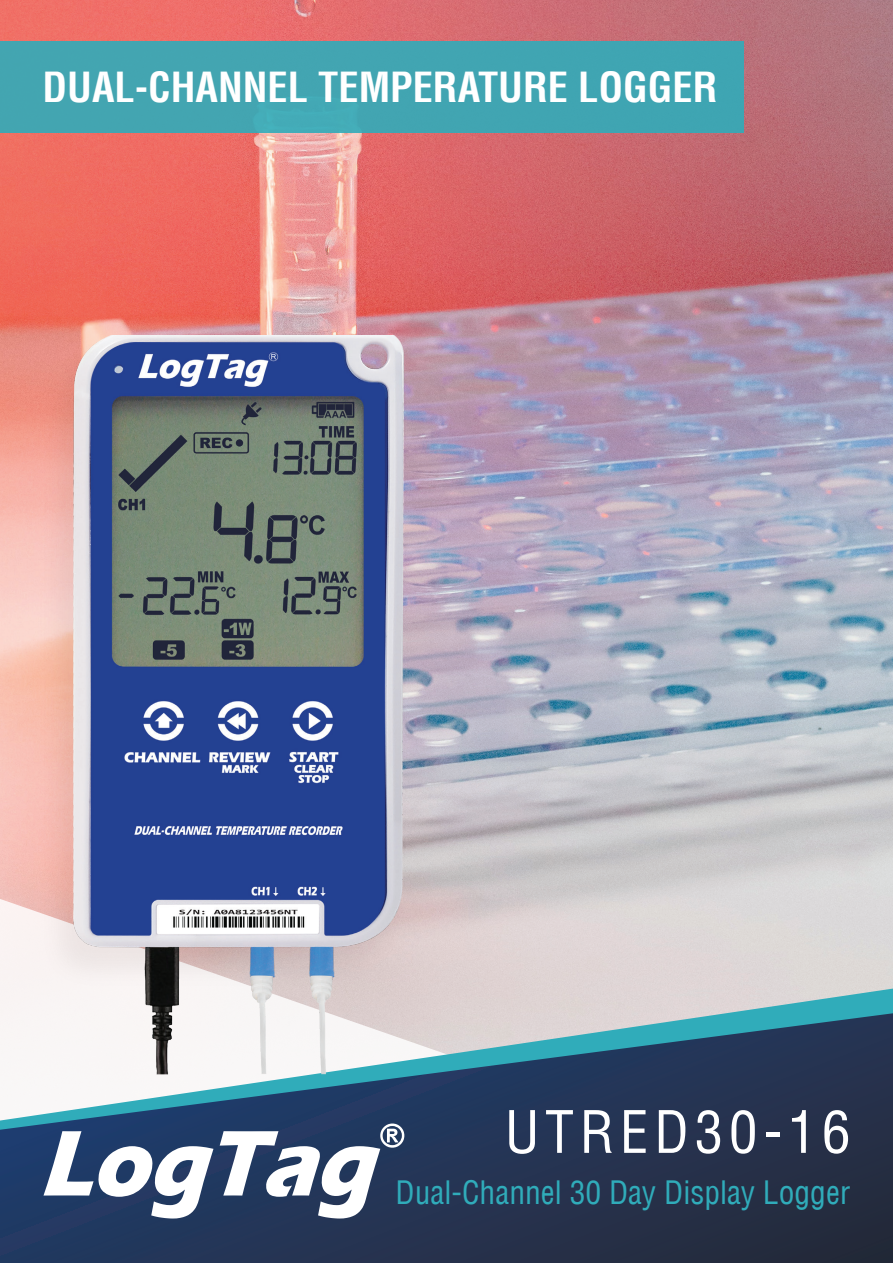
<style>
.page{position:relative;width:893px;height:1263px;background:#fff}
.page>*{position:absolute;margin:0;border:0;box-sizing:border-box;transform-origin:0 0}
.t1{font:condensed 57px "Helvetica LT";letter-spacing:.1em;color:#fff}
.t2{font:700 condensed 40.5px "Helvetica LT";color:#fff}
.t3{font:condensed 31.5px "Helvetica LT";color:#30acba}
</style>
<div class="page">
<img style="left:0;top:0;width:893px;height:988px">
<svg style="left:508px;top:988px;width:385px;height:25px;fill:#ded5d4"></svg>
<svg style="left:0;top:1013px;width:893px;height:250px"></svg>
<div style="left:0;top:42px;width:744px;height:91px;background:#42a5b2"></div>
<img style="left:0;top:336px;width:508px;height:740px">
<svg style="left:44px;top:1123px;width:360px;height:95px"></svg>
<p class="t2" style="left:43px;top:62px;width:677px">DUAL-CHANNEL TEMPERATURE LOGGER</p>
<h1 class="t1" style="left:505px;top:1096px;width:347px">UTRED30-16</h1>
<p class="t3" style="left:396px;top:1172px;width:456px">Dual-Channel 30 Day Display Logger</p>
</div>
